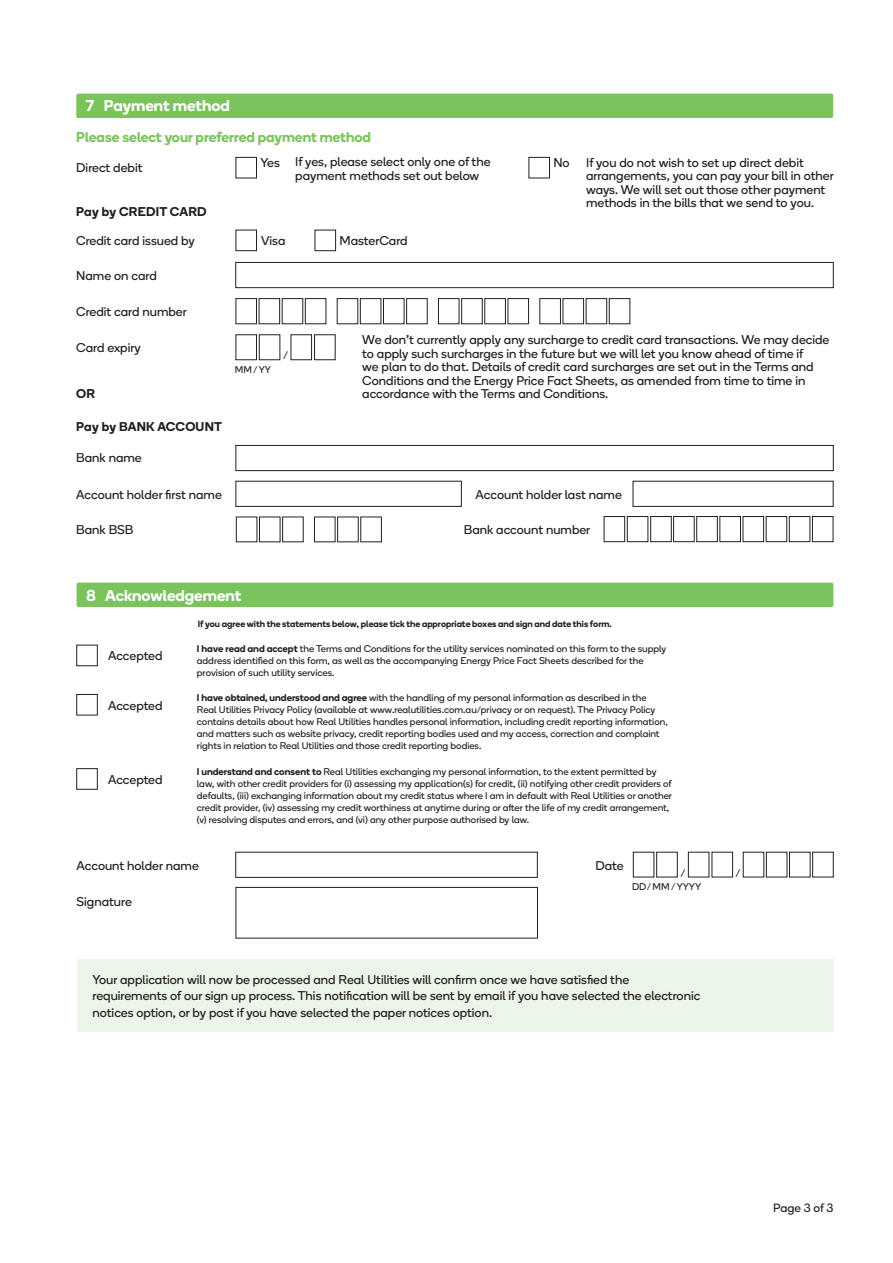
<style>
.page{position:relative;width:893px;height:1263px;background:#fff}
.page>*{position:absolute;margin:0;border:0;box-sizing:border-box;transform-origin:0 0}
.t1{font:600 15.75px "Boing";color:#fff}
.t2{font:600 14.25px "Boing";color:#7bc35c}
.t3{font:12.75px/13.5px "Boing";color:#231f20}
.t4{font:600 12.75px "Boing";letter-spacing:.02em;color:#231f20}
.t5{font:12px "Boing";color:#231f20}
.t6{font:11.1px "Boing";color:#231f20}
.t7{font:9.75px/12px "Boing";color:#231f20}
.t8{font:600 9px "Boing";color:#231f20}
.s1{font-weight:600}
</style>
<div class="page">
<div style="left:76px;top:94px;width:757px;height:24px;background:#7bc35c;border-radius:2px"></div>
<div style="left:236px;top:517px;width:21px;height:25px;border:1px solid #231f20"></div>
<div style="left:314px;top:517px;width:21px;height:25px;border:1px solid #231f20"></div>
<div style="left:259px;top:517px;width:21px;height:25px;border:1px solid #231f20"></div>
<div style="left:337px;top:517px;width:21px;height:25px;border:1px solid #231f20"></div>
<div style="left:282px;top:517px;width:21px;height:25px;border:1px solid #231f20"></div>
<div style="left:361px;top:517px;width:21px;height:25px;border:1px solid #231f20"></div>
<div style="left:236px;top:335px;width:21px;height:25px;border:1px solid #231f20"></div>
<div style="left:259px;top:335px;width:21px;height:25px;border:1px solid #231f20"></div>
<div style="left:291px;top:335px;width:21px;height:25px;border:1px solid #231f20"></div>
<div style="left:314px;top:335px;width:21px;height:25px;border:1px solid #231f20"></div>
<div style="left:236px;top:262px;width:597px;height:26px;border:1px solid #231f20"></div>
<div style="left:360px;top:298px;width:21px;height:26px;border:1px solid #231f20"></div>
<div style="left:406px;top:298px;width:21px;height:26px;border:1px solid #231f20"></div>
<div style="left:383px;top:298px;width:21px;height:26px;border:1px solid #231f20"></div>
<div style="left:540px;top:298px;width:21px;height:26px;border:1px solid #231f20"></div>
<div style="left:563px;top:298px;width:21px;height:26px;border:1px solid #231f20"></div>
<div style="left:609px;top:298px;width:21px;height:26px;border:1px solid #231f20"></div>
<div style="left:586px;top:298px;width:21px;height:26px;border:1px solid #231f20"></div>
<div style="left:305px;top:298px;width:21px;height:26px;border:1px solid #231f20"></div>
<div style="left:236px;top:298px;width:21px;height:26px;border:1px solid #231f20"></div>
<div style="left:259px;top:298px;width:21px;height:26px;border:1px solid #231f20"></div>
<div style="left:508px;top:298px;width:21px;height:26px;border:1px solid #231f20"></div>
<div style="left:438px;top:298px;width:21px;height:26px;border:1px solid #231f20"></div>
<div style="left:461px;top:298px;width:21px;height:26px;border:1px solid #231f20"></div>
<div style="left:485px;top:298px;width:21px;height:26px;border:1px solid #231f20"></div>
<div style="left:236px;top:445px;width:597px;height:26px;border:1px solid #231f20"></div>
<div style="left:627px;top:516px;width:21px;height:26px;border:1px solid #231f20"></div>
<div style="left:650px;top:516px;width:21px;height:26px;border:1px solid #231f20"></div>
<div style="left:743px;top:516px;width:21px;height:26px;border:1px solid #231f20"></div>
<div style="left:673px;top:516px;width:21px;height:26px;border:1px solid #231f20"></div>
<div style="left:766px;top:516px;width:21px;height:26px;border:1px solid #231f20"></div>
<div style="left:697px;top:516px;width:20px;height:26px;border:1px solid #231f20"></div>
<div style="left:789px;top:516px;width:21px;height:26px;border:1px solid #231f20"></div>
<div style="left:720px;top:516px;width:21px;height:26px;border:1px solid #231f20"></div>
<div style="left:812px;top:516px;width:21px;height:26px;border:1px solid #231f20"></div>
<div style="left:604px;top:516px;width:21px;height:26px;border:1px solid #231f20"></div>
<div style="left:236px;top:157px;width:21px;height:21px;border:1px solid #231f20"></div>
<div style="left:529px;top:157px;width:21px;height:21px;border:1px solid #231f20"></div>
<div style="left:236px;top:230px;width:21px;height:21px;border:1px solid #231f20"></div>
<div style="left:315px;top:230px;width:21px;height:21px;border:1px solid #231f20"></div>
<div style="left:77px;top:583px;width:756px;height:24px;background:#7bc35c;border-radius:2px"></div>
<div style="left:77px;top:959px;width:756px;height:73px;background:#ecf6e8"></div>
<div style="left:633px;top:852px;width:21px;height:25px;border:1px solid #231f20"></div>
<div style="left:656px;top:852px;width:21px;height:25px;border:1px solid #231f20"></div>
<div style="left:688px;top:852px;width:21px;height:25px;border:1px solid #231f20"></div>
<div style="left:712px;top:852px;width:21px;height:25px;border:1px solid #231f20"></div>
<div style="left:743px;top:852px;width:21px;height:25px;border:1px solid #231f20"></div>
<div style="left:766px;top:852px;width:21px;height:25px;border:1px solid #231f20"></div>
<div style="left:789px;top:852px;width:21px;height:25px;border:1px solid #231f20"></div>
<div style="left:812px;top:852px;width:21px;height:25px;border:1px solid #231f20"></div>
<div style="left:236px;top:887px;width:302px;height:51px;border:1px solid #231f20"></div>
<h1 class="t1" style="left:86px;top:95px;width:145px">7 Payment method</h1>
<h2 class="t2" style="left:76px;top:128px;width:296px">Please select your preferred payment method</h2>
<h3 class="t3" style="left:76px;top:161px;width:68px">Direct debit</h3>
<h3 class="t4" style="left:76px;top:203px;width:132px">Pay by CREDIT CARD</h3>
<h3 class="t3" style="left:76px;top:234px;width:120px">Credit card issued by</h3>
<h3 class="t3" style="left:76px;top:269px;width:82px">Name on card</h3>
<h3 class="t3" style="left:76px;top:305px;width:112px">Credit card number</h3>
<h3 class="t3" style="left:76px;top:341px;width:66px">Card expiry</h3>
<h3 class="t4" style="left:76px;top:385px;width:20px">OR</h3>
<h3 class="t4" style="left:76px;top:417px;width:147px">Pay by BANK ACCOUNT</h3>
<h3 class="t3" style="left:76px;top:451px;width:67px">Bank name</h3>
<h3 class="t3" style="left:295px;top:155px;width:197px">If yes, please select only one of the payment methods set out below</h3>
<h3 class="t3" style="left:586px;top:155px;width:249px">If you do not wish to set up direct debit arrangements, you can pay your bill in other ways. We will set out those other payment methods in the bills that we send to you.</h3>
<h3 class="t3" style="left:261px;top:155px;width:21px">Yes</h3>
<h3 class="t3" style="left:553px;top:155px;width:18px">No</h3>
<h3 class="t3" style="left:261px;top:234px;width:26px">Visa</h3>
<h3 class="t3" style="left:339px;top:234px;width:70px">MasterCard</h3>
<p class="t7" style="left:235px;top:364px;width:38px">MM/YY</p>
<p class="t6" style="left:283px;top:348px;width:7px">/</p>
<p class="t3" style="left:362px;top:333px;width:469px">We don’t currently apply any surcharge to credit card transactions. We may decide to apply such surcharges in the future but we will let you know ahead of time if<br>we plan to do that. Details of credit card surcharges are set out in the Terms and Conditions and the Energy Price Fact Sheets, as amended from time to time in accordance with the Terms and Conditions.</p>
<h3 class="t3" style="left:76px;top:487px;width:147px">Account holder first name</h3>
<h3 class="t3" style="left:476px;top:487px;width:148px">Account holder last name</h3>
<h3 class="t3" style="left:76px;top:523px;width:59px">Bank BSB</h3>
<h1 class="t1" style="left:86px;top:584px;width:157px">8 Acknowledgement</h1>
<h3 class="t3" style="left:464px;top:523px;width:128px">Bank account number</h3>
<h3 class="t3" style="left:108px;top:649px;width:56px">Accepted</h3>
<h3 class="t3" style="left:108px;top:698px;width:56px">Accepted</h3>
<h3 class="t3" style="left:108px;top:772px;width:56px">Accepted</h3>
<p class="t8" style="left:198px;top:618px;width:415px">If you agree with the statements below, please tick the appropriate boxes and sign and date this form.</p>
<p class="t7" style="left:197px;top:642px;width:471px"><span class="s1">I have read and accept</span> the Terms and Conditions for the utility services nominated on this form to the supply address identified on this form, as well as the accompanying Energy Price Fact Sheets described for the provision of such utility services.</p>
<p class="t7" style="left:197px;top:692px;width:472px"><span class="s1">I have obtained, understood and agree</span> with the handling of my personal information as described in the Real Utilities Privacy Policy (available at www.realutilities.com.au/privacy or on request). The Privacy Policy contains details about how Real Utilities handles personal information, including credit reporting information, and matters such as website privacy, credit reporting bodies used and my access, correction and complaint rights in relation to Real Utilities and those credit reporting bodies.</p>
<p class="t7" style="left:197px;top:766px;width:477px"><span class="s1">I understand and consent to</span> Real Utilities exchanging my personal information, to the extent permitted by law, with other credit providers for (i) assessing my application(s) for credit, (ii) notifying other credit providers of defaults, (iii) exchanging information about my credit status where I am in default with Real Utilities or another credit provider, (iv) assessing my credit worthiness at anytime during or after the life of my credit arrangement, (v) resolving disputes and errors, and (vi) any other purpose authorised by law.</p>
<h3 class="t3" style="left:77px;top:858px;width:124px">Account holder name</h3>
<h3 class="t3" style="left:595px;top:858px;width:30px">Date</h3>
<h3 class="t3" style="left:77px;top:894px;width:57px">Signature</h3>
<p class="t6" style="left:681px;top:866px;width:7px">/</p>
<p class="t6" style="left:735px;top:866px;width:7px">/</p>
<p class="t7" style="left:632px;top:881px;width:71px">DD/MM/YYYY</p>
<p class="t3" style="left:93px;top:971px;width:609px;line-height:16.5px">Your application will now be processed and Real Utilities will confirm once we have satisfied the requirements of our sign up process. This notification will be sent by email if you have selected the electronic notices option, or by post if you have selected the paper notices option.</p>
<p class="t5" style="left:773px;top:1200px;width:62px">Page 3 of 3</p>
</div>
